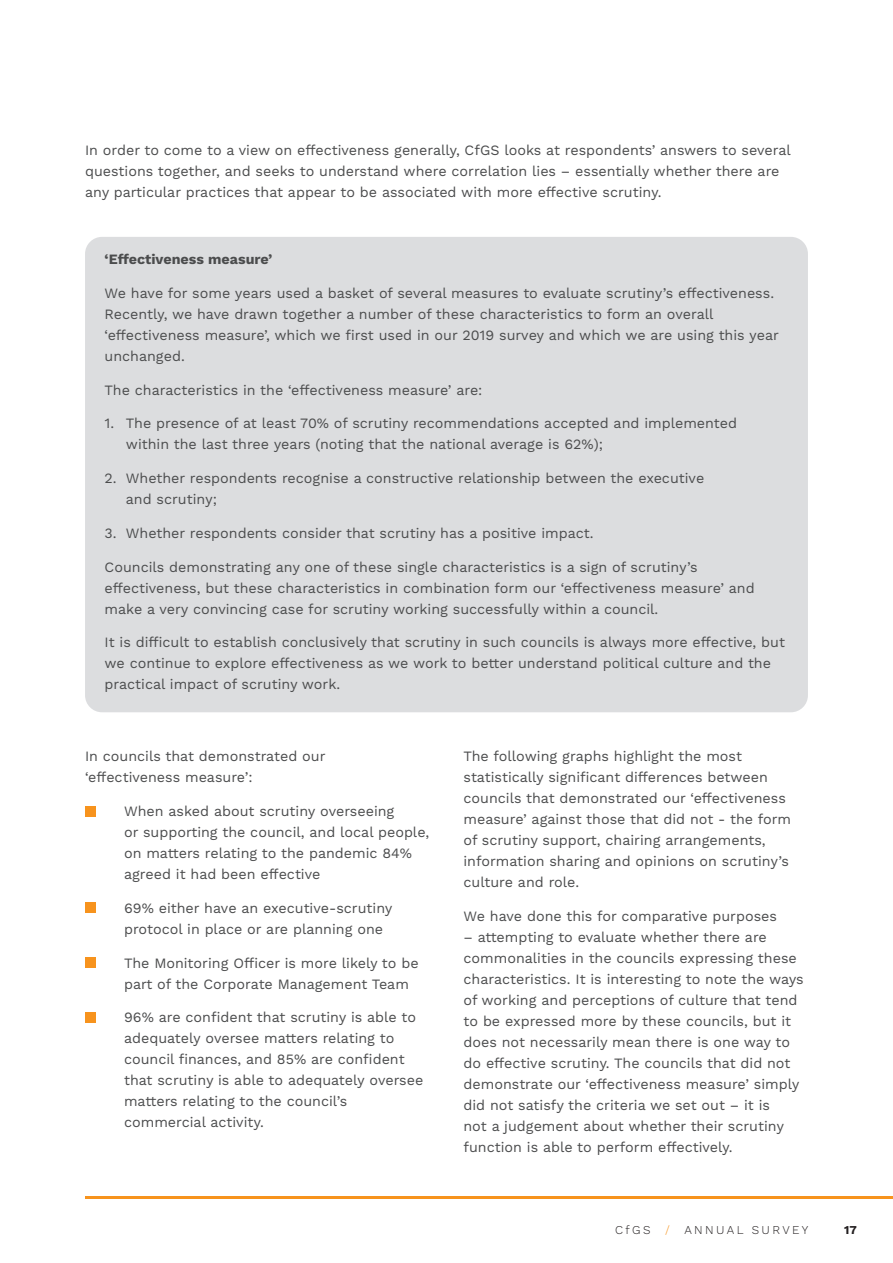
<style>
.page{position:relative;width:893px;height:1263px;background:#fff}
.page>*{position:absolute;margin:0;border:0;box-sizing:border-box;transform-origin:0 0}
.t1{font:14.25px/21px "Work Sans";color:#4b4c4d}
.t2{font:700 14.25px "Work Sans";color:#4b4c4d}
.t3{font:300 12px "Work Sans";letter-spacing:.2em;color:#231f20}
.t4{font:700 12px "Work Sans";color:#231f20}
.s1{color:#f7931d}
</style>
<div class="page">
<hr style="left:85px;top:1196px;width:808px;height:3px;background:#f7931d">
<div style="left:85px;top:237px;width:723px;height:475px;background:#dcdddf;border-radius:17px"></div>
<div style="left:85px;top:806px;width:10px;height:10px;background:#f7931d"></div>
<div style="left:85px;top:903px;width:10px;height:10px;background:#f7931d"></div>
<div style="left:85px;top:957px;width:10px;height:11px;background:#f7931d"></div>
<div style="left:85px;top:1012px;width:10px;height:10px;background:#f7931d"></div>
<p class="t1" style="left:85px;top:141px;width:707px">In order to come to a view on effectiveness generally, CfGS looks at respondents’ answers to several questions together, and seeks to understand where correlation lies – essentially whether there are any particular practices that appear to be associated with more effective scrutiny.</p>
<p class="t2" style="left:105px;top:251px;width:169px">‘Effectiveness measure’</p>
<p class="t1" style="left:105px;top:283px;width:676px">We have for some years used a basket of several measures to evaluate scrutiny’s effectiveness.<br>Recently, we have drawn together a number of these characteristics to form an overall ‘effectiveness measure’, which we first used in our 2019 survey and which we are using this year unchanged.</p>
<p class="t1" style="left:105px;top:380px;width:379px">The characteristics in the ‘effectiveness measure’ are:</p>
<p class="t1" style="left:126px;top:414px;width:613px;text-indent:-21px">1. The presence of at least 70% of scrutiny recommendations accepted and implemented within the last three years (noting that the national average is 62%);</p>
<p class="t1" style="left:126px;top:468px;width:580px;text-indent:-21px">2. Whether respondents recognise a constructive relationship between the executive and scrutiny;</p>
<p class="t1" style="left:105px;top:523px;width:490px">3. Whether respondents consider that scrutiny has a positive impact.</p>
<p class="t1" style="left:105px;top:557px;width:652px">Councils demonstrating any one of these single characteristics is a sign of scrutiny’s effectiveness, but these characteristics in combination form our ‘effectiveness measure’ and make a very convincing case for scrutiny working successfully within a council.</p>
<p class="t1" style="left:105px;top:633px;width:682px">It is difficult to establish conclusively that scrutiny in such councils is always more effective, but we continue to explore effectiveness as we work to better understand political culture and the practical impact of scrutiny work.</p>
<p class="t1" style="left:85px;top:747px;width:242px">In councils that demonstrated our ‘effectiveness measure’:</p>
<p class="t1" style="left:124px;top:801px;width:307px">When asked about scrutiny overseeing<br>or supporting the council, and local people, on matters relating to the pandemic 84% agreed it had been effective</p>
<p class="t1" style="left:124px;top:898px;width:270px">69% either have an executive-scrutiny protocol in place or are planning one</p>
<p class="t1" style="left:124px;top:953px;width:296px">The Monitoring Officer is more likely to be part of the Corporate Management Team</p>
<p class="t1" style="left:124px;top:1008px;width:301px">96% are confident that scrutiny is able to adequately oversee matters relating to council finances, and 85% are confident that scrutiny is able to adequately oversee matters relating to the council’s commercial activity.</p>
<p class="t1" style="left:463px;top:747px;width:329px">The following graphs highlight the most statistically significant differences between councils that demonstrated our ‘effectiveness measure’ against those that did not - the form of scrutiny support, chairing arrangements, information sharing and opinions on scrutiny’s culture and role.</p>
<p class="t1" style="left:463px;top:906px;width:315px">We have done this for comparative purposes</p>
<p class="t1" style="left:463px;top:927px;width:342px">– attempting to evaluate whether there are commonalities in the councils expressing these characteristics. It is interesting to note the ways of working and perceptions of culture that tend to be expressed more by these councils, but it does not necessarily mean there is one way to do effective scrutiny. The councils that did not demonstrate our ‘effectiveness measure’ simply did not satisfy the criteria we set out – it is<br>not a judgement about whether their scrutiny function is able to perform effectively.</p>
<p class="t3" style="left:615px;top:1223px;width:195px">CfGS <span class="s1">/</span> ANNUAL SURVEY</p>
<p class="t4" style="left:844px;top:1223px;width:14px">17</p>
</div>
